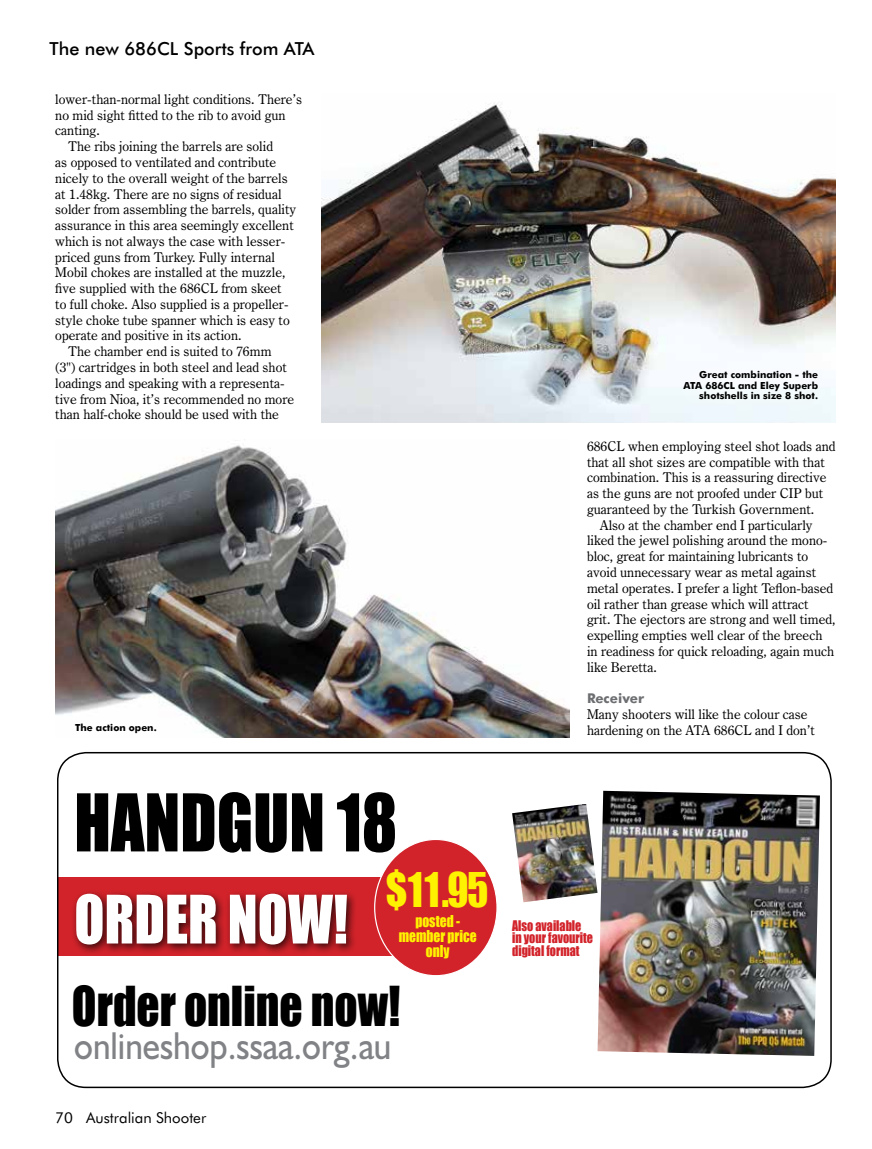
<style>
.page{position:relative;width:872px;height:1149px;background:#fff}
.page>*{position:absolute;margin:0;border:0;box-sizing:border-box;transform-origin:0 0}
.t1{font:73.5px "Impact";color:#000;scale:.9 1}
.t2{font:61.65px "Impact";color:#fff;scale:.9 1}
.t3{font:50.55px "Impact";color:#000;scale:.9 1}
.t4{font:43.95px "Impact";color:#fff200;scale:.9 1}
.t5{font:39px "Humanist 521 BT";color:#808285;scale:.9 1}
.t6{font:500 18px "Futura BT";color:#000}
.t7{font:15px/15px "Impact";color:#fff200;text-align:center;scale:.9 1}
.t8{font:15px "Futura BT";color:#000}
.t9{font:13.5px/15.8px "Century Oldstyle BT";color:#000}
.t10{font:13.5px/12.3px "Impact";color:#d2232a;scale:.9 1}
.t11{font:700 13.5px "Futura BT";color:#6d6e71}
.t12{font:700 9.75px/10.5px "Futura BT";color:#000;text-align:right}
</style>
<div class="page">
<img style="left:321px;top:103px;width:515px;height:319px">
<div style="left:663px;top:349px;width:177px;height:73px;background:#f7fafe"></div>
<img style="left:55px;top:439px;width:515px;height:298px">
<div style="left:58px;top:877px;width:415px;height:78px;background:#d2232a"></div>
<div style="left:71px;top:888px;width:287px;height:67px;background:#000;opacity:.75"></div>
<div style="left:375px;top:839px;width:122px;height:136px;background:#d2232a;border-radius:50%"></div>
<div style="left:58px;top:751px;width:773px;height:336px;border:2px solid #000;border-radius:28px"></div>
<img style="left:597px;top:790px;width:223px;height:265px">
<img style="left:512px;top:804px;width:85px;height:98px">
<h3 class="t6" style="left:50px;top:38px;width:266px">The new 686CL Sports from ATA</h3>
<p class="t9" style="left:55px;top:91px;width:248px">lower-than-normal light conditions. There’s</p>
<p class="t9" style="left:55px;top:107px;width:232px">no mid sight fitted to the rib to avoid gun</p>
<p class="t9" style="left:55px;top:123px;width:46px">canting.</p>
<p class="t9" style="left:68px;top:138px;width:207px">The ribs joining the barrels are solid</p>
<p class="t9" style="left:55px;top:154px;width:223px">as opposed to ventilated and contribute</p>
<p class="t9" style="left:55px;top:170px;width:234px">nicely to the overall weight of the barrels</p>
<p class="t9" style="left:55px;top:186px;width:228px">at 1.48kg. There are no signs of residual</p>
<p class="t9" style="left:55px;top:201px;width:242px">solder from assembling the barrels, quality</p>
<p class="t9" style="left:55px;top:217px;width:240px">assurance in this area seemingly excellent</p>
<p class="t9" style="left:55px;top:233px;width:232px">which is not always the case with lesser-</p>
<p class="t9" style="left:55px;top:249px;width:221px">priced guns from Turkey. Fully internal</p>
<p class="t9" style="left:55px;top:264px;width:232px">Mobil chokes are installed at the muzzle,</p>
<p class="t9" style="left:55px;top:280px;width:228px">five supplied with the 686CL from skeet</p>
<p class="t9" style="left:55px;top:296px;width:235px">to full choke. Also supplied is a propeller-</p>
<p class="t9" style="left:55px;top:312px;width:236px">style choke tube spanner which is easy to</p>
<p class="t9" style="left:55px;top:327px;width:188px">operate and positive in its action.</p>
<p class="t9" style="left:68px;top:343px;width:205px">The chamber end is suited to 76mm</p>
<p class="t9" style="left:55px;top:359px;width:233px">(3") cartridges in both steel and lead shot</p>
<p class="t9" style="left:55px;top:375px;width:231px">loadings and speaking with a representa-</p>
<p class="t9" style="left:55px;top:390px;width:240px">tive from Nioa, it’s recommended no more</p>
<p class="t9" style="left:55px;top:406px;width:225px">than half-choke should be used with the</p>
<p class="t12" style="left:75px;top:722px;width:83px">The action open.</p>
<h1 class="t1" style="left:74px;top:765px;width:360px">HANDGUN 18</h1>
<h2 class="t2" style="left:74px;top:871px;width:305px">ORDER NOW!</h2>
<h3 class="t4" style="left:386px;top:855px;width:115px">$11.95</h3>
<p class="t7" style="left:399px;top:912px;width:88px">posted - member price only</p>
<h3 class="t3" style="left:72px;top:966px;width:366px">Order online now!</h3>
<h3 class="t5" style="left:74px;top:1021px;width:354px">onlineshop.ssaa.org.au</h3>
<p class="t8" style="left:55px;top:1108px;width:152px">70 Australian Shooter</p>
<p class="t12" style="left:683px;top:369px;width:136px">Great combination - the<br>ATA 686CL and Eley Superb shotshells in size 8 shot.</p>
<p class="t9" style="left:587px;top:438px;width:250px">686CL when employing steel shot loads and</p>
<p class="t9" style="left:587px;top:453px;width:239px">that all shot sizes are compatible with that</p>
<p class="t9" style="left:587px;top:469px;width:241px">combination. This is a reassuring directive</p>
<p class="t9" style="left:587px;top:485px;width:238px">as the guns are not proofed under CIP but</p>
<p class="t9" style="left:587px;top:501px;width:229px">guaranteed by the Turkish Government.</p>
<p class="t9" style="left:600px;top:517px;width:214px">Also at the chamber end I particularly</p>
<p class="t9" style="left:587px;top:532px;width:242px">liked the jewel polishing around the mono-</p>
<p class="t9" style="left:587px;top:548px;width:223px">bloc, great for maintaining lubricants to</p>
<p class="t9" style="left:587px;top:564px;width:231px">avoid unnecessary wear as metal against</p>
<p class="t9" style="left:587px;top:580px;width:248px">metal operates. I prefer a light Teflon-based</p>
<p class="t9" style="left:587px;top:595px;width:223px">oil rather than grease which will attract</p>
<p class="t9" style="left:587px;top:611px;width:250px">grit. The ejectors are strong and well timed,</p>
<p class="t9" style="left:587px;top:627px;width:237px">expelling empties well clear of the breech</p>
<p class="t9" style="left:587px;top:643px;width:249px">in readiness for quick reloading, again much</p>
<p class="t9" style="left:587px;top:658px;width:71px">like Beretta.</p>
<p class="t11" style="left:587px;top:690px;width:59px">Receiver</p>
<p class="t9" style="left:587px;top:706px;width:229px">Many shooters will like the colour case hardening on the ATA 686CL and I don’t</p>
<p class="t10" style="left:512px;top:918px;width:91px">Also available in your favourite</p>
<p class="t10" style="left:512px;top:943px;width:76px">digital format</p>
</div>
